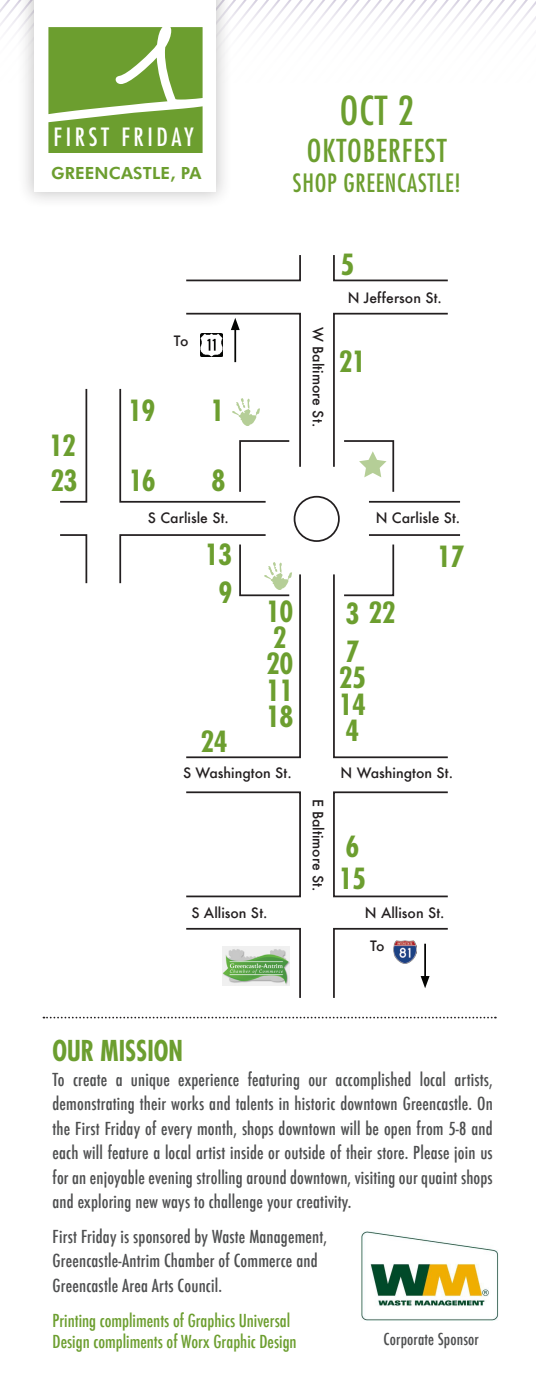
<style>
.page{position:relative;width:536px;height:1386px;background:#fff}
.page>*{position:absolute;margin:0;border:0;box-sizing:border-box;transform-origin:0 0}
.t1{font:condensed 39.02px "Futura";color:#6c9e2f}
.t2{font:condensed 30.8px "Futura";letter-spacing:.03em;color:#6c9e2f}
.t3{font:700 condensed 28.35px "Futura";letter-spacing:-.025em;color:#6c9e2f}
.t4{font:700 condensed 28px "Futura";color:#6c9e2f;scale:.9 1}
.t5{font:condensed 24.68px "Futura";letter-spacing:.03em;color:#6c9e2f}
.t6{font:condensed 24.5px "Futura";letter-spacing:.15em;color:#fff}
.t7{font:500 condensed 17.5px/24.5px "Futura";letter-spacing:.01em;color:#4e4f50;text-align:justify}
.t8{font:500 condensed 17.5px "Futura";color:#6c9e2f}
.t9{font:800 16.8px "Futura BT";letter-spacing:.01em;color:#6c9e2f}
.t10{font:500 condensed 16.1px "Futura";letter-spacing:.01em;color:#4e4f50}
.t11{font:500 14px "Futura";color:#231f20}
</style>
<div class="page">
<svg style="left:333px;top:255px;width:115px;height:27px"></svg>
<svg style="left:186px;top:255px;width:115px;height:27px"></svg>
<div style="left:333px;top:791px;width:115px;height:106px;border:2px solid #231f20"></div>
<div style="left:185px;top:791px;width:116px;height:106px;border:2px solid #231f20"></div>
<svg style="left:60px;top:388px;width:28px;height:115px"></svg>
<svg style="left:60px;top:534px;width:28px;height:50px"></svg>
<svg style="left:186px;top:927px;width:115px;height:71px"></svg>
<hr style="left:369px;top:501px;width:91px;height:2px;background:#231f20">
<hr style="left:369px;top:534px;width:91px;height:2px;background:#231f20">
<div style="left:293px;top:496px;width:46px;height:46px;border:2px solid #231f20;border-radius:50%"></div>
<svg style="left:333px;top:544px;width:115px;height:215px"></svg>
<svg style="left:333px;top:927px;width:115px;height:71px"></svg>
<img style="left:222px;top:946px;width:67px;height:40px">
<img style="left:361px;top:1231px;width:138px;height:90px">
<svg style="left:43px;top:1017px;width:452px;height:1px"></svg>
<svg style="left:119px;top:533px;width:183px;height:226px"></svg>
<svg style="left:119px;top:312px;width:183px;height:192px"></svg>
<svg style="left:333px;top:312px;width:115px;height:180px"></svg>
<div style="left:17px;top:0;width:216px;height:209px;background:#231f20;opacity:.24"></div>
<div style="left:34px;top:0;width:182px;height:192px;background:#fff"></div>
<svg style="left:0;top:0;width:536px;height:153px"></svg>
<p class="t6" style="left:54px;top:122px;width:141px">FIRST FRIDAY</p>
<p class="t9" style="left:51px;top:163px;width:152px">GREENCASTLE, PA</p>
<p class="t11" style="left:174px;top:331px;width:16px">To</p>
<p class="t3" style="left:49px;top:427px;width:29px">12</p>
<p class="t3" style="left:50px;top:463px;width:29px">23</p>
<p class="t3" style="left:128px;top:392px;width:29px">19</p>
<p class="t3" style="left:210px;top:392px;width:15px">1</p>
<p class="t3" style="left:129px;top:463px;width:29px">16</p>
<p class="t3" style="left:211px;top:463px;width:15px">8</p>
<p class="t11" style="left:148px;top:508px;width:82px">S Carlisle St.</p>
<p class="t3" style="left:205px;top:536px;width:29px">13</p>
<p class="t3" style="left:218px;top:574px;width:15px">9</p>
<p class="t3" style="left:200px;top:724px;width:29px">24</p>
<p class="t1" style="left:339px;top:86px;width:76px">OCT 2</p>
<p class="t2" style="left:307px;top:131px;width:141px">OKTOBERFEST</p>
<p class="t5" style="left:293px;top:167px;width:169px">SHOP GREENCASTLE!</p>
<p class="t3" style="left:340px;top:247px;width:15px">5</p>
<p class="t11" style="left:327px;top:327px;width:101px;rotate:90deg">W Baltimore St.</p>
<p class="t11" style="left:347px;top:289px;width:96px">N Jefferson St.</p>
<p class="t3" style="left:338px;top:343px;width:29px">21</p>
<p class="t3" style="left:266px;top:593px;width:29px">10</p>
<p class="t3" style="left:273px;top:619px;width:15px">2</p>
<p class="t3" style="left:266px;top:646px;width:29px">20</p>
<p class="t3" style="left:266px;top:672px;width:29px">11</p>
<p class="t3" style="left:266px;top:698px;width:29px">18</p>
<p class="t11" style="left:375px;top:508px;width:86px">N Carlisle St.</p>
<p class="t3" style="left:345px;top:595px;width:52px">3 22</p>
<p class="t3" style="left:345px;top:633px;width:15px">7</p>
<p class="t3" style="left:339px;top:660px;width:29px">25</p>
<p class="t3" style="left:339px;top:686px;width:29px">14</p>
<p class="t3" style="left:345px;top:712px;width:15px">4</p>
<p class="t3" style="left:437px;top:538px;width:29px">17</p>
<p class="t11" style="left:183px;top:764px;width:110px">S Washington St.</p>
<p class="t11" style="left:340px;top:764px;width:114px">N Washington St.</p>
<p class="t11" style="left:327px;top:799px;width:94px;rotate:90deg">E Baltimore St.</p>
<p class="t3" style="left:345px;top:829px;width:15px">6</p>
<p class="t3" style="left:339px;top:860px;width:29px">15</p>
<p class="t11" style="left:191px;top:903px;width:77px">S Allison St.</p>
<p class="t11" style="left:365px;top:903px;width:81px">N Allison St.</p>
<p class="t11" style="left:370px;top:936px;width:16px">To</p>
<p class="t4" style="left:52px;top:1033px;width:146px">OUR MISSION</p>
<p class="t7" style="left:52px;top:1067px;width:441px">To create a unique experience featuring our accomplished local artists, demonstrating their works and talents in historic downtown Greencastle. On the First Friday of every month, shops downtown will be open from 5-8 and each will feature a local artist inside or outside of their store. Please join us for an enjoyable evening strolling around downtown, visiting our quaint shops and exploring new ways to challenge your creativity.</p>
<p class="t7" style="left:52px;top:1224px;width:276px;text-align:left">First Friday is sponsored by Waste Management,<br>Greencastle-Antrim Chamber of Commerce and<br>Greencastle Area Arts Council.</p>
<p class="t8" style="left:52px;top:1309px;width:239px">Printing compliments of Graphics Universal</p>
<p class="t8" style="left:52px;top:1330px;width:245px">Design compliments of Worx Graphic Design</p>
<p class="t10" style="left:383px;top:1329px;width:97px">Corporate Sponsor</p>
</div>
